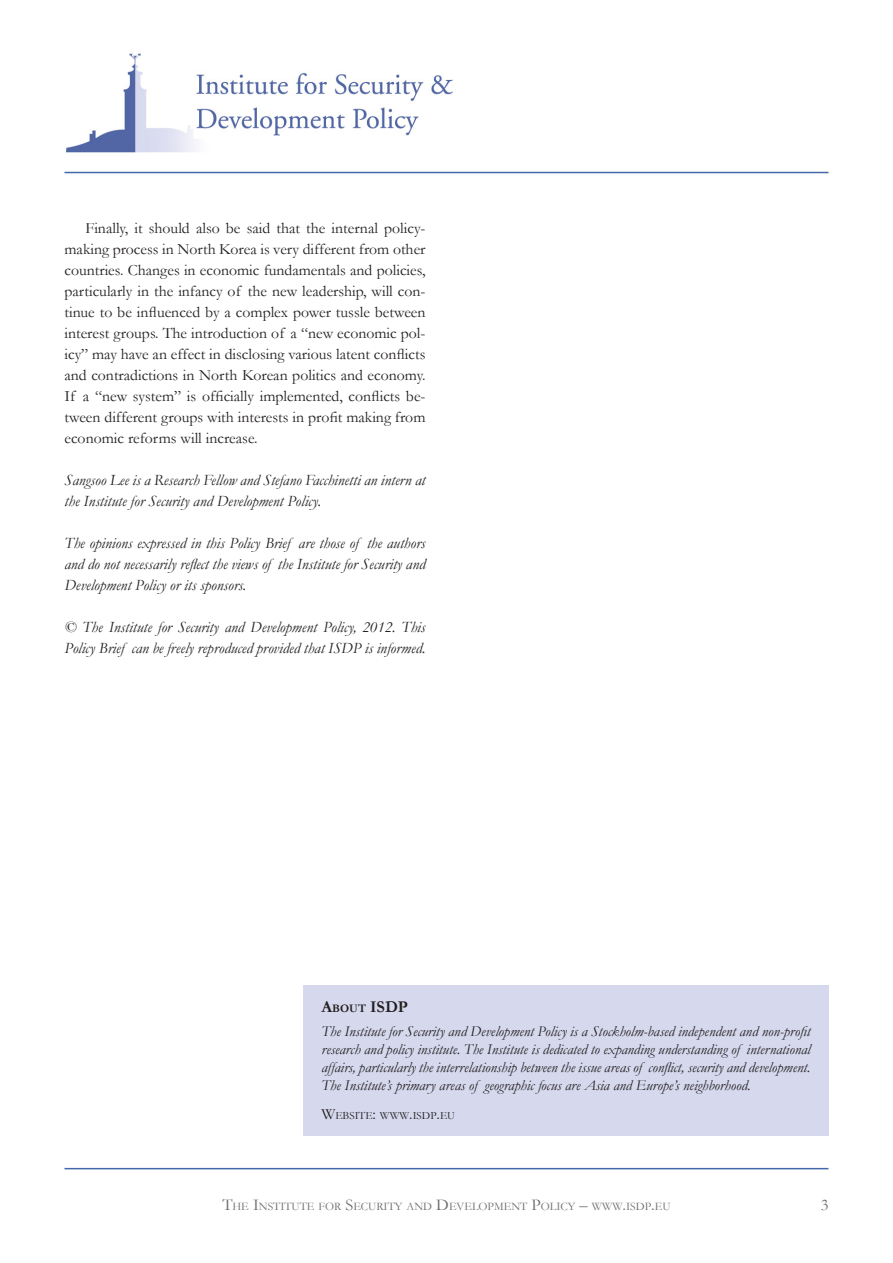
<style>
.page{position:relative;width:893px;height:1263px;background:#fff}
.page>*{position:absolute;margin:0;border:0;box-sizing:border-box;transform-origin:0 0}
.t1{font:700 16.5px "Garamond";color:#231f20}
.Page_Number{font:16.5px "Garamond";color:#6c6d70}
.t2{font:15.75px/21px "Garamond";color:#231f20;text-align:justify}
.Presentation{font:italic 15.75px/21px "Garamond";color:#231f20}
.Info_Box{font:italic 15px/18px "Garamond";color:#231f20;text-align:justify}
.t3{font:11.55px "Garamond";color:#6c6d70}
.t4{font:10.95px "Garamond";color:#231f20}
.s1{font-size:11.55px}
.s2{font-size:15.75px}
.s3{font-size:16.5px}
</style>
<div class="page">
<hr style="left:64px;top:1168px;width:764px;height:1px;background:#4268a7">
<hr style="left:64px;top:172px;width:764px;height:1px;background:#4268a7">
<div style="left:303px;top:985px;width:525px;height:151px;background:#d6d9ee"></div>
<img style="left:66px;top:53px;width:387px;height:100px">
<p class="t2" style="left:64px;top:217px;width:362px;text-indent:21px">Finally, it should also be said that the internal policy&shy;making process in North Korea is very different from other countries. Changes in economic fundamentals and policies, particularly in the infancy of the new leadership, will con&shy;tinue to be influenced by a complex power tussle between interest groups. The introduction of a “new economic pol&shy;icy” may have an effect in disclosing various latent conflicts and contradictions in North Korean politics and economy.<br>If a “new system” is officially implemented, conflicts be&shy;tween different groups with interests in profit making from economic reforms will increase.</p>
<p class="Presentation" style="left:64px;top:469px;width:362px">Sangsoo Lee is a Research Fellow and Stefano Facchinetti an intern at the Institute for Security and Development Policy.</p>
<p class="Presentation" style="left:64px;top:532px;width:362px;text-align:justify">The opinions expressed in this Policy Brief are those of the authors and do not necessarily reflect the views of the Institute for Security and Development Policy or its sponsors.</p>
<p class="Presentation" style="left:64px;top:616px;width:362px">© The Institute for Security and Development Policy, 2012. This<br>Policy Brief can be freely reproduced provided that ISDP is informed.</p>
<p class="t1" style="left:321px;top:997px;width:88px">A<span class="s1">bout</span> ISDP</p>
<p class="Info_Box" style="left:321px;top:1022px;width:491px">The Institute for Security and Development Policy is a Stockholm-based independent and non-profit research and policy institute. The Institute is dedicated to expanding understanding of international affairs, particularly the interrelationship between the issue areas of conflict, security and development.<br>The Institute’s primary areas of geographic focus are Asia and Europe’s neighborhood.</p>
<p class="t4" style="left:321px;top:1109px;width:135px"><span class="s2">W</span>EBSITE<span class="s2">:</span> WWW<span class="s2">.</span>ISDP<span class="s2">.</span>EU</p>
<p class="t3" style="left:222px;top:1199px;width:450px"><span class="s3">T</span>HE <span class="s3">I</span>NSTITUTE FOR <span class="s3">S</span>ECURITY AND <span class="s3">D</span>EVELOPMENT <span class="s3">P</span>OLICY <span class="s3">–</span> WWW<span class="s3">.</span>ISDP<span class="s3">.</span>EU</p>
<p class="Page_Number" style="left:821px;top:1195px;width:9px">3</p>
</div>
